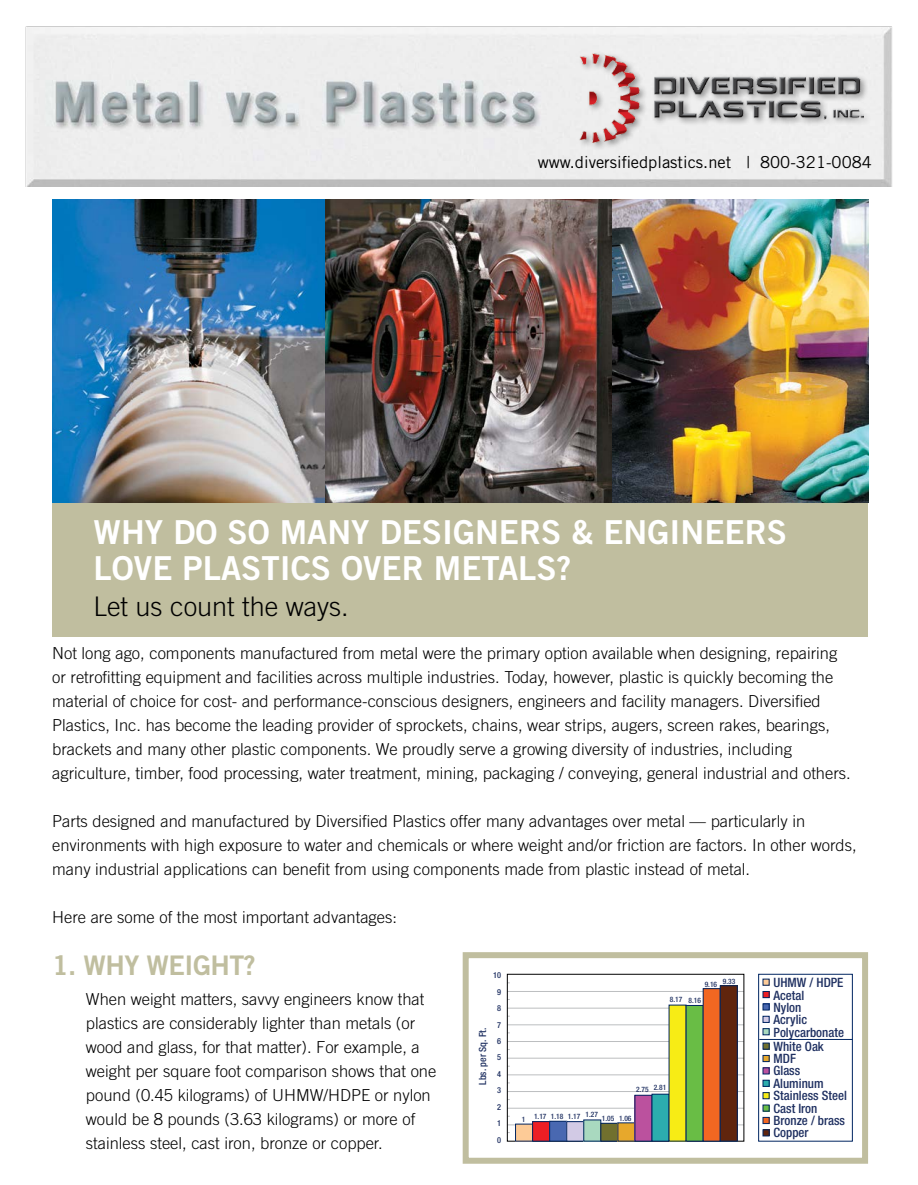
<style>
.page{position:relative;width:918px;height:1185px;background:#fff}
.page>*{position:absolute;margin:0;border:0;box-sizing:border-box;transform-origin:0 0}
.t1{font:33px/36px "Trade Gothic LT Std Bd 2";color:#fff}
.t2{font:300 27px "Trade Gothic LT Std";color:#000}
.t3{font:27px "Trade Gothic LT Std Bd 2";letter-spacing:-.02em;color:#c0be9f}
.t4{font:300 16.5px/24px "Trade Gothic LT Std";color:#000}
.t5{font:16.5px "Trade Gothic LT Std";color:#000}
.t6{font:500 condensed 12.9px/12.3px "Helvetica Neue LT Std";color:#1f3061}
.t7{font:500 condensed 9.9px "Helvetica Neue LT Std";color:#1f3061}
.t8{font:500 condensed 8.25px/16.5px "Helvetica Neue LT Std";color:#1f3061;text-align:center}
.t9{font:500 condensed 7.5px "Helvetica Neue LT Std";color:#1f3061}
</style>
<div class="page">
<div style="left:52px;top:502px;width:816px;height:134px;background:#c0be9f"></div>
<img style="left:25px;top:26px;width:867px;height:160px">
<div style="left:577px;top:51px;width:294px;height:100px;background:#000;opacity:.41"></div>
<img style="left:579px;top:53px;width:284px;height:89px">
<img style="left:611px;top:199px;width:257px;height:303px">
<img style="left:52px;top:199px;width:274px;height:303px">
<img style="left:326px;top:199px;width:285px;height:303px">
<hr style="left:507px;top:991px;width:236px;height:1px;background:#bcbec0">
<hr style="left:507px;top:1008px;width:236px;height:1px;background:#bcbec0">
<hr style="left:507px;top:1024px;width:236px;height:1px;background:#bcbec0">
<hr style="left:507px;top:1041px;width:236px;height:1px;background:#bcbec0">
<hr style="left:507px;top:1058px;width:236px;height:1px;background:#bcbec0">
<hr style="left:507px;top:1074px;width:236px;height:1px;background:#bcbec0">
<hr style="left:507px;top:1091px;width:236px;height:1px;background:#bcbec0">
<hr style="left:507px;top:1108px;width:236px;height:1px;background:#bcbec0">
<hr style="left:507px;top:1124px;width:236px;height:1px;background:#bcbec0">
<div style="left:507px;top:974px;width:237px;height:168px;border:1px solid #000"></div>
<div style="left:758px;top:974px;width:94px;height:168px;border:1px solid #002561"></div>
<hr style="left:759px;top:1039px;width:93px;height:1px;background:#002561">
<div style="left:515px;top:1124px;width:17px;height:17px;background:#fdcb97"></div>
<div style="left:515px;top:1124px;width:18px;height:17px;border:1px solid #002561"></div>
<div style="left:532px;top:1121px;width:17px;height:20px;background:#ed1e24"></div>
<div style="left:532px;top:1121px;width:18px;height:20px;border:1px solid #002561"></div>
<div style="left:549px;top:1121px;width:17px;height:20px;background:#4968b1"></div>
<div style="left:549px;top:1121px;width:18px;height:20px;border:1px solid #002561"></div>
<div style="left:566px;top:1121px;width:17px;height:20px;background:#d2cae5"></div>
<div style="left:566px;top:1121px;width:18px;height:20px;border:1px solid #002561"></div>
<div style="left:583px;top:1120px;width:18px;height:21px;background:#a9d9bf"></div>
<div style="left:583px;top:1120px;width:18px;height:21px;border:1px solid #002561"></div>
<div style="left:601px;top:1123px;width:17px;height:18px;background:#71702e"></div>
<div style="left:600px;top:1123px;width:18px;height:18px;border:1px solid #002561"></div>
<div style="left:618px;top:1123px;width:17px;height:18px;background:#e7a82c"></div>
<div style="left:635px;top:1095px;width:17px;height:46px;background:#bb519e"></div>
<div style="left:652px;top:1094px;width:17px;height:47px;background:#2cadae"></div>
<div style="left:651px;top:1094px;width:18px;height:47px;border:1px solid #002561"></div>
<div style="left:669px;top:1005px;width:17px;height:136px;background:#f7ec15"></div>
<div style="left:686px;top:1005px;width:17px;height:136px;background:#69bd45"></div>
<div style="left:685px;top:1005px;width:18px;height:136px;border:1px solid #002561"></div>
<div style="left:703px;top:989px;width:17px;height:152px;background:#f26722"></div>
<div style="left:720px;top:986px;width:17px;height:155px;background:#60250d"></div>
<div style="left:720px;top:985px;width:17px;height:156px;border:1px solid #002561"></div>
<div style="left:763px;top:991px;width:6px;height:7px;background:#ed1e24"></div>
<div style="left:762px;top:991px;width:7px;height:7px;border:1px solid #002561"></div>
<div style="left:762px;top:1003px;width:7px;height:7px;border:1px solid #002561"></div>
<div style="left:762px;top:1016px;width:7px;height:7px;border:1px solid #002561"></div>
<div style="left:762px;top:1028px;width:7px;height:7px;border:1px solid #002561"></div>
<div style="left:762px;top:1043px;width:7px;height:6px;border:1px solid #002561"></div>
<div style="left:762px;top:1055px;width:7px;height:7px;border:1px solid #002561"></div>
<div style="left:762px;top:1080px;width:7px;height:6px;border:1px solid #002561"></div>
<div style="left:763px;top:1092px;width:6px;height:7px;background:#f7ec15"></div>
<div style="left:762px;top:1092px;width:7px;height:7px;border:1px solid #002561"></div>
<div style="left:762px;top:1117px;width:7px;height:7px;border:1px solid #002561"></div>
<div style="left:762px;top:1129px;width:7px;height:7px;border:1px solid #002561"></div>
<div style="left:462px;top:952px;width:406px;height:212px;border:6px solid #c0be9f"></div>
<p class="t5" style="left:537px;top:152px;width:336px">www.diversifiedplastics.net | 800-321-0084</p>
<h1 class="t1" style="left:94px;top:513px;width:694px">WHY DO SO MANY DESIGNERS &amp; ENGINEERS<br>LOVE PLASTICS OVER METALS?</h1>
<h2 class="t2" style="left:94px;top:590px;width:257px">Let us count the ways.</h2>
<p class="t4" style="left:52px;top:641px;width:800px">Not long ago, components manufactured from metal were the primary option available when designing, repairing or retrofitting equipment and facilities across multiple industries. Today, however, plastic is quickly becoming the material of choice for cost- and performance-conscious designers, engineers and facility managers. Diversified Plastics, Inc. has become the leading provider of sprockets, chains, wear strips, augers, screen rakes, bearings, brackets and many other plastic components. We proudly serve a growing diversity of industries, including agriculture, timber, food processing, water treatment, mining, packaging / conveying, general industrial and others.</p>
<p class="t4" style="left:52px;top:809px;width:806px">Parts designed and manufactured by Diversified Plastics offer many advantages over metal — particularly in environments with high exposure to water and chemicals or where weight and/or friction are factors. In other words, many industrial applications can benefit from using components made from plastic instead of metal.</p>
<p class="t4" style="left:52px;top:905px;width:346px">Here are some of the most important advantages:</p>
<h2 class="t3" style="left:52px;top:948px;width:205px">1. WHY WEIGHT?</h2>
<p class="t4" style="left:86px;top:987px;width:352px">When weight matters, savvy engineers know that plastics are considerably lighter than metals (or wood and glass, for that matter). For example, a weight per square foot comparison shows that one pound (0.45 kilograms) of UHMW/HDPE or nylon would be 8 pounds (3.63 kilograms) or more of stainless steel, cast iron, bronze or copper.</p>
<p class="t8" style="left:493px;top:967px;width:9px">10<br>9<br>8<br>7<br>6<br>5<br>4<br>3<br>2<br>1<br>0</p>
<p class="t6" style="left:773px;top:976px;width:72px">UHMW / HDPE<br>Acetal<br>Nylon<br>Acrylic<br>Polycarbonate</p>
<p class="t6" style="left:773px;top:1040px;width:75px">White Oak<br>MDF<br>Glass<br>Aluminum<br>Stainless Steel<br>Cast Iron<br>Bronze / brass<br>Copper</p>
<p class="t9" style="left:704px;top:978px;width:32px">9.16 9.33</p>
<p class="t9" style="left:670px;top:996px;width:32px">8.17 8.16</p>
<p class="t7" style="left:476px;top:1085px;width:59px;rotate:-90deg">Lbs. per Sq. Ft.</p>
<p class="t9" style="left:636px;top:1084px;width:32px">2.75 2.81</p>
<p class="t9" style="left:521px;top:1112px;width:78px">1 1.17 1.18 1.17 1.27</p>
<p class="t9" style="left:602px;top:1114px;width:31px">1.05 1.06</p>
</div>
